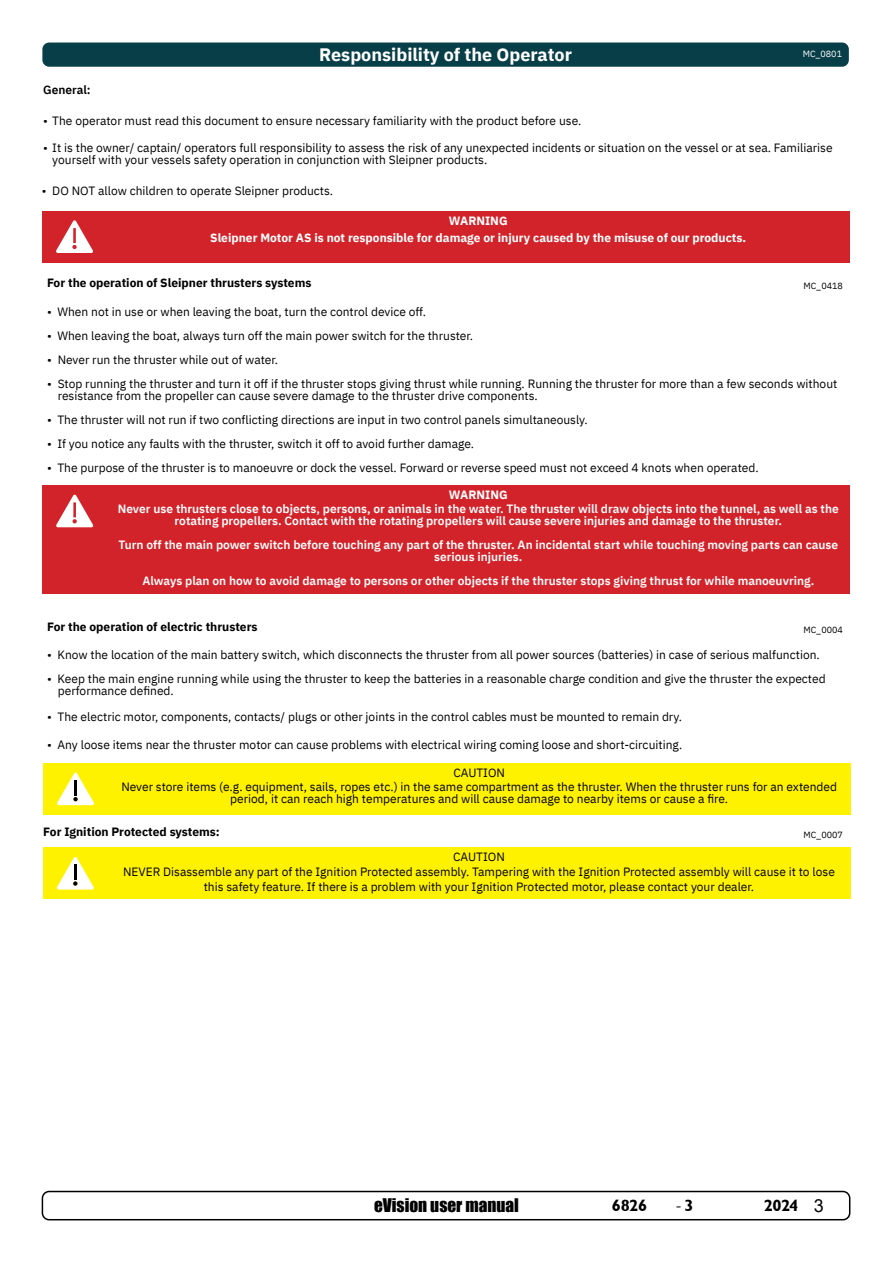
<style>
.page{position:relative;width:893px;height:1263px;background:#fff}
.page>*{position:absolute;margin:0;border:0;box-sizing:border-box;transform-origin:0 0}
.t1{font:700 18px "IBM Plex Sans";color:#fff}
.t2{font:18px "Minion Pro";color:#000}
.t3{font:17.25px "Impact";color:#000}
.t4{font:16.5px "Garrison Sans BOLD";letter-spacing:-.03em;color:#000}
.t5{font:12px/12px "IBM Plex Sans";color:#000}
.t6{font:600 12px/12px "IBM Plex Sans";color:#fff;text-align:center}
.t7{font:700 12px "IBM Plex Sans";color:#000}
.t8{font:700 12px/16.5px "IBM Plex Sans";color:#fff;text-align:center}
.t9{font:600 12px "IBM Plex Sans";color:#000}
.t10{font:9px "IBM Plex Sans";color:#000}
.t11{font:9px "IBM Plex Sans";color:#fff}
.s1{font-family:"Garrison Sans BOLD";font-size:16.5px}
.s2{font-family:"Arial";font-size:18px}
</style>
<div class="page">
<div style="left:42px;top:1191px;width:808px;height:29px;border:2px solid #000;border-radius:7px"></div>
<div style="left:43px;top:763px;width:808px;height:51px;background:#fff200"></div>
<svg style="left:57px;top:772px;width:37px;height:33px"></svg>
<hr style="left:74px;top:780px;width:3px;height:15px;background:#000">
<div style="left:43px;top:847px;width:808px;height:52px;background:#fff200"></div>
<svg style="left:56px;top:857px;width:38px;height:32px"></svg>
<hr style="left:74px;top:865px;width:3px;height:15px;background:#000">
<div style="left:43px;top:485px;width:807px;height:109px;background:#d2232a"></div>
<svg style="left:56px;top:494px;width:38px;height:33px"></svg>
<div style="left:42px;top:43px;width:807px;height:24px;background:#083e48;border-radius:7px"></div>
<div style="left:42px;top:211px;width:808px;height:51px;background:#d2232a"></div>
<svg style="left:56px;top:220px;width:37px;height:33px"></svg>
<p class="t1" style="left:319px;top:40px;width:254px">Responsibility of the Operator</p>
<p class="t11" style="left:803px;top:47px;width:41px">MC_0801</p>
<p class="t9" style="left:43px;top:80px;width:49px">General:</p>
<p class="t5" style="left:43px;top:114px;width:540px">• The operator must read this document to ensure necessary familiarity with the product before use.</p>
<p class="t5" style="left:52px;top:141px;width:782px;text-indent:-9px">• It is the owner/ captain/ operators full responsibility to assess the risk of any unexpected incidents or situation on the vessel or at sea. Familiarise yourself with your vessels safety operation in conjunction with Sleipner products.</p>
<p class="t5" style="left:42px;top:184px;width:293px">• DO NOT allow children to operate Sleipner products.</p>
<p class="t8" style="left:210px;top:211px;width:537px">WARNING<br>Sleipner Motor AS is not responsible for damage or injury caused by the misuse of our products.</p>
<p class="t7" style="left:47px;top:274px;width:266px">For the operation of Sleipner thrusters systems</p>
<p class="t10" style="left:803px;top:279px;width:41px">MC_0418</p>
<p class="t5" style="left:47px;top:304px;width:381px">• When not in use or when leaving the boat, turn the control device off.</p>
<p class="t5" style="left:47px;top:328px;width:428px">• When leaving the boat, always turn off the main power switch for the thruster.</p>
<p class="t5" style="left:47px;top:352px;width:233px">• Never run the thruster while out of water.</p>
<p class="t5" style="left:58px;top:376px;width:781px;text-indent:-11px">• Stop running the thruster and turn it off if the thruster stops giving thrust while running. Running the thruster for more than a few seconds without resistance from the propeller can cause severe damage to the thruster drive components.</p>
<p class="t5" style="left:47px;top:412px;width:542px">• The thruster will not run if two conflicting directions are input in two control panels simultaneously.</p>
<p class="t5" style="left:47px;top:436px;width:428px">• If you notice any faults with the thruster, switch it off to avoid further damage.</p>
<p class="t5" style="left:47px;top:460px;width:713px">• The purpose of the thruster is to manoeuvre or dock the vessel. Forward or reverse speed must not exceed 4 knots when operated.</p>
<p class="t8" style="left:449px;top:486px;width:60px">WARNING</p>
<p class="t6" style="left:118px;top:502px;width:723px">Never use thrusters close to objects, persons, or animals in the water. The thruster will draw objects into the tunnel, as well as the rotating propellers. Contact with the rotating propellers will cause severe injuries and damage to the thruster.</p>
<p class="t6" style="left:118px;top:538px;width:721px">Turn off the main power switch before touching any part of the thruster. An incidental start while touching moving parts can cause serious injuries.</p>
<p class="t6" style="left:142px;top:574px;width:673px">Always plan on how to avoid damage to persons or other objects if the thruster stops giving thrust for while manoeuvring.</p>
<p class="t7" style="left:47px;top:617px;width:212px">For the operation of electric thrusters</p>
<p class="t10" style="left:803px;top:623px;width:41px">MC_0004</p>
<p class="t5" style="left:47px;top:648px;width:774px">• Know the location of the main battery switch, which disconnects the thruster from all power sources (batteries) in case of serious malfunction.</p>
<p class="t5" style="left:58px;top:672px;width:769px;text-indent:-11px">• Keep the main engine running while using the thruster to keep the batteries in a reasonable charge condition and give the thruster the expected performance defined.</p>
<p class="t5" style="left:47px;top:710px;width:636px">• The electric motor, components, contacts/ plugs or other joints in the control cables must be mounted to remain dry.</p>
<p class="t5" style="left:47px;top:738px;width:637px">• Any loose items near the thruster motor can cause problems with electrical wiring coming loose and short-circuiting.</p>
<p class="t5" style="left:121px;top:765px;width:717px;line-height:14.1px;text-align:center">CAUTION<br>Never store items (e.g. equipment, sails, ropes etc.) in the same compartment as the thruster. When the thruster runs for an extended</p>
<p class="t5" style="left:230px;top:792px;width:499px">period, it can reach high temperatures and will cause damage to nearby items or cause a fire.</p>
<p class="t7" style="left:43px;top:822px;width:178px">For Ignition Protected systems:</p>
<p class="t10" style="left:803px;top:827px;width:41px">MC_0007</p>
<p class="t5" style="left:123px;top:849px;width:713px;line-height:15px;text-align:center">CAUTION<br>NEVER Disassemble any part of the Ignition Protected assembly. Tampering with the Ignition Protected assembly will cause it to lose this safety feature. If there is a problem with your Ignition Protected motor, please contact your dealer.</p>
<h2 class="t3" style="left:374px;top:1192px;width:146px">eVision user manual</h2>
<h3 class="t4" style="left:612px;top:1196px;width:37px">6826</h3>
<h1 class="t2" style="left:675px;top:1193px;width:20px">-<span class="s1">3</span></h1>
<h3 class="t4" style="left:764px;top:1196px;width:61px">2024 <span class="s2">3</span></h3>
</div>
